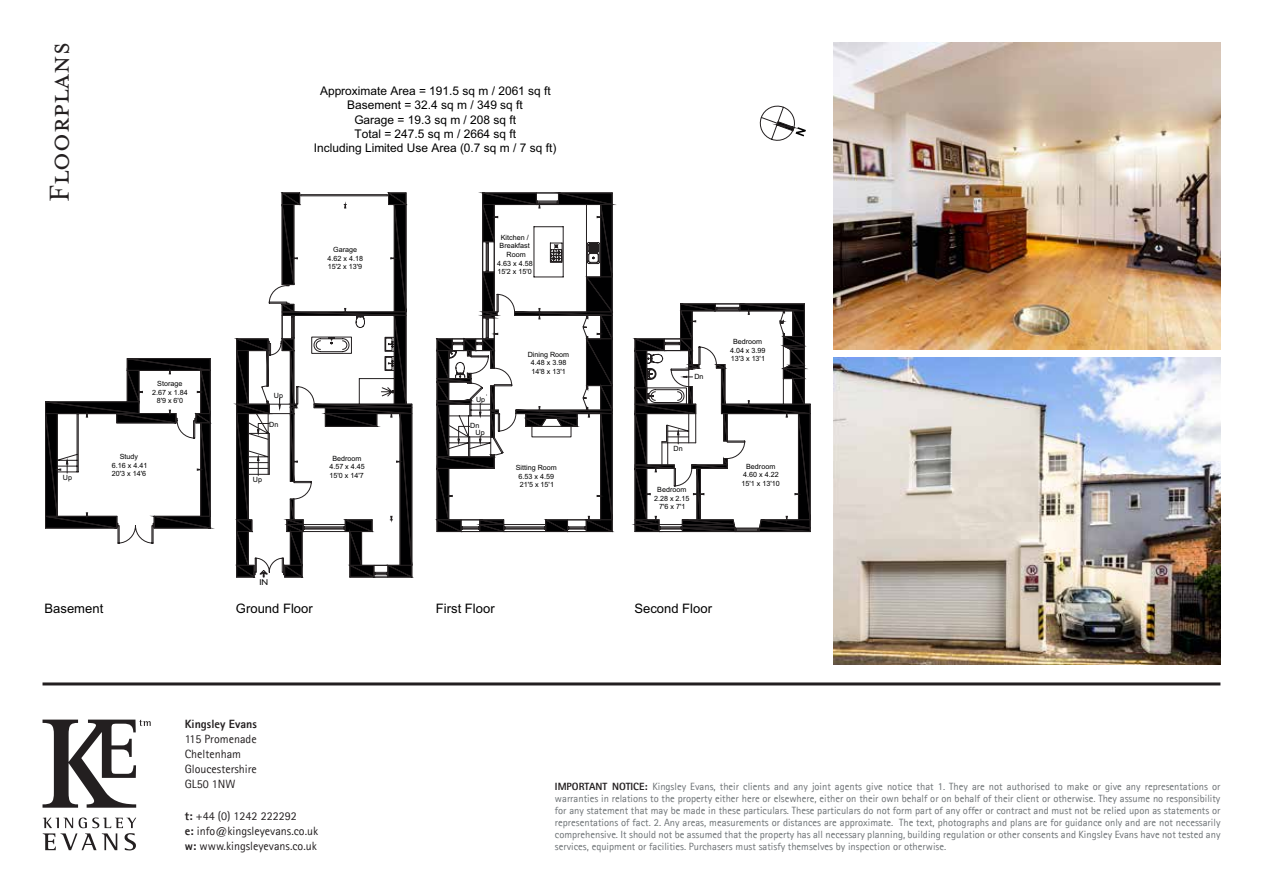
<style>
.page{position:relative;width:1263px;height:893px;background:#fff}
.page>*{position:absolute;margin:0;border:0;box-sizing:border-box;transform-origin:0 0}
.t1{font:31.5px "Mrs Eaves Small Caps OT";color:#231f20}
.t2{font:13.05px "Arial";color:#000001}
.t3{font:12px/14.4px "Arial";color:#000001;text-align:center}
.t4{font:12px "Agfa Rotis Sans Serif";color:#231f20}
.t5{font:800 12px "Agfa Rotis Sans Serif";color:#231f20}
.t6{font:10.5px/12px "Agfa Rotis Sans Serif";color:#6c7174;text-align:justify}
.t7{font:8.55px "Gill Sans";color:#000001}
.t8{font:7.2px/8.6px "Arial";color:#000001;text-align:center}
.s1{font-weight:800}
.s2{font-weight:800;color:#231f20}
</style>
<div class="page">
<img style="left:833px;top:358px;width:387px;height:306px">
<svg style="left:45px;top:358px;width:166px;height:185px"></svg>
<svg style="left:436px;top:192px;width:375px;height:340px"></svg>
<svg style="left:236px;top:192px;width:177px;height:386px"></svg>
<svg style="left:759px;top:105px;width:47px;height:36px"></svg>
<img style="left:833px;top:43px;width:387px;height:306px">
<svg style="left:43px;top:719px;width:108px;height:89px"></svg>
<svg style="left:43px;top:817px;width:93px;height:33px"></svg>
<hr style="left:43px;top:682px;width:1177px;height:3px;background:#231f20">
<p class="t1" style="left:43px;top:202px;width:161px;rotate:-90deg">Floorplans</p>
<p class="t8" style="left:63px;top:473px;width:11px">Up</p>
<p class="t8" style="left:152px;top:379px;width:37px">Storage<br>2.67 x 1.84<br>8'9 x 6'0</p>
<p class="t8" style="left:112px;top:452px;width:37px">Study<br>6.16 x 4.41<br>20'3 x 14'6</p>
<p class="t2" style="left:45px;top:599px;width:60px">Basement</p>
<p class="t3" style="left:314px;top:83px;width:244px">Approximate Area = 191.5 sq m / 2061 sq ft<br>Basement = 32.4 sq m / 349 sq ft<br>Garage = 19.3 sq m / 208 sq ft<br>Total = 247.5 sq m / 2664 sq ft<br>Including Limited Use Area (0.7 sq m / 7 sq ft)</p>
<p class="t8" style="left:327px;top:245px;width:37px">Garage<br>4.62 x 4.18<br>15'2 x 13'9</p>
<p class="t8" style="left:274px;top:391px;width:11px">Up</p>
<p class="t8" style="left:269px;top:420px;width:11px">Dn</p>
<p class="t8" style="left:253px;top:475px;width:11px">Up</p>
<p class="t7" style="left:259px;top:577px;width:10px">IN</p>
<p class="t8" style="left:329px;top:454px;width:37px">Bedroom<br>4.57 x 4.45<br>15'0 x 14'7</p>
<p class="t8" style="left:497px;top:233px;width:37px">Kitchen /<br>Breakfast<br>Room<br>4.63 x 4.58<br>15'2 x 15'0</p>
<p class="t8" style="left:476px;top:395px;width:11px">Up</p>
<p class="t8" style="left:475px;top:422px;width:11px;line-height:6.9px;text-align:left;text-indent:-5px">Dn<br>Up</p>
<p class="t8" style="left:528px;top:350px;width:43px">Dining Room<br>4.48 x 3.98<br>14'8 x 13'1</p>
<p class="t8" style="left:516px;top:463px;width:43px">Sitting Room<br>6.53 x 4.59<br>21'5 x 15'1</p>
<p class="t2" style="left:236px;top:600px;width:78px">Ground Floor</p>
<p class="t2" style="left:436px;top:599px;width:60px">First Floor</p>
<p class="t8" style="left:694px;top:372px;width:11px">Dn</p>
<p class="t8" style="left:674px;top:444px;width:11px">Dn</p>
<p class="t8" style="left:654px;top:485px;width:37px">Bedroom<br>2.28 x 2.15<br>7'6 x 7'1</p>
<p class="t8" style="left:730px;top:337px;width:37px">Bedroom<br>4.04 x 3.99<br>13'3 x 13'1</p>
<p class="t8" style="left:741px;top:462px;width:40px">Bedroom<br>4.60 x 4.22<br>15'1 x 13'10</p>
<p class="t2" style="left:634px;top:600px;width:79px">Second Floor</p>
<p class="t5" style="left:185px;top:716px;width:74px">Kingsley Evans</p>
<p class="t4" style="left:185px;top:732px;width:73px">115 Promenade</p>
<p class="t4" style="left:185px;top:747px;width:58px">Cheltenham</p>
<p class="t4" style="left:185px;top:762px;width:74px">Gloucestershire</p>
<p class="t4" style="left:185px;top:777px;width:52px">GL50 1NW</p>
<p class="t4" style="left:185px;top:809px;width:113px"><span class="s1">t:</span> +44 (0) 1242 222292</p>
<p class="t4" style="left:185px;top:824px;width:135px"><span class="s1">e:</span> info@kingsleyevans.co.uk</p>
<p class="t4" style="left:185px;top:839px;width:134px"><span class="s1">w:</span> www.kingsleyevans.co.uk</p>
<p class="t6" style="left:555px;top:781px;width:667px"><span class="s2">IMPORTANT NOTICE:</span> Kingsley Evans, their clients and any joint agents give notice that 1. They are not authorised to make or give any representations or warranties in relations to the property either here or elsewhere, either on their own behalf or on behalf of their client or otherwise. They assume no responsibility for any statement that may be made in these particulars. These particulars do not form part of any offer or contract and must not be relied upon as statements or representations of fact. 2. Any areas, measurements or distances are approximate. The text, photographs and plans are for guidance only and are not necessarily comprehensive. It should not be assumed that the property has all necessary planning, building regulation or other consents and Kingsley Evans have not tested any services, equipment or facilities. Purchasers must satisfy themselves by inspection or otherwise.</p>
</div>
